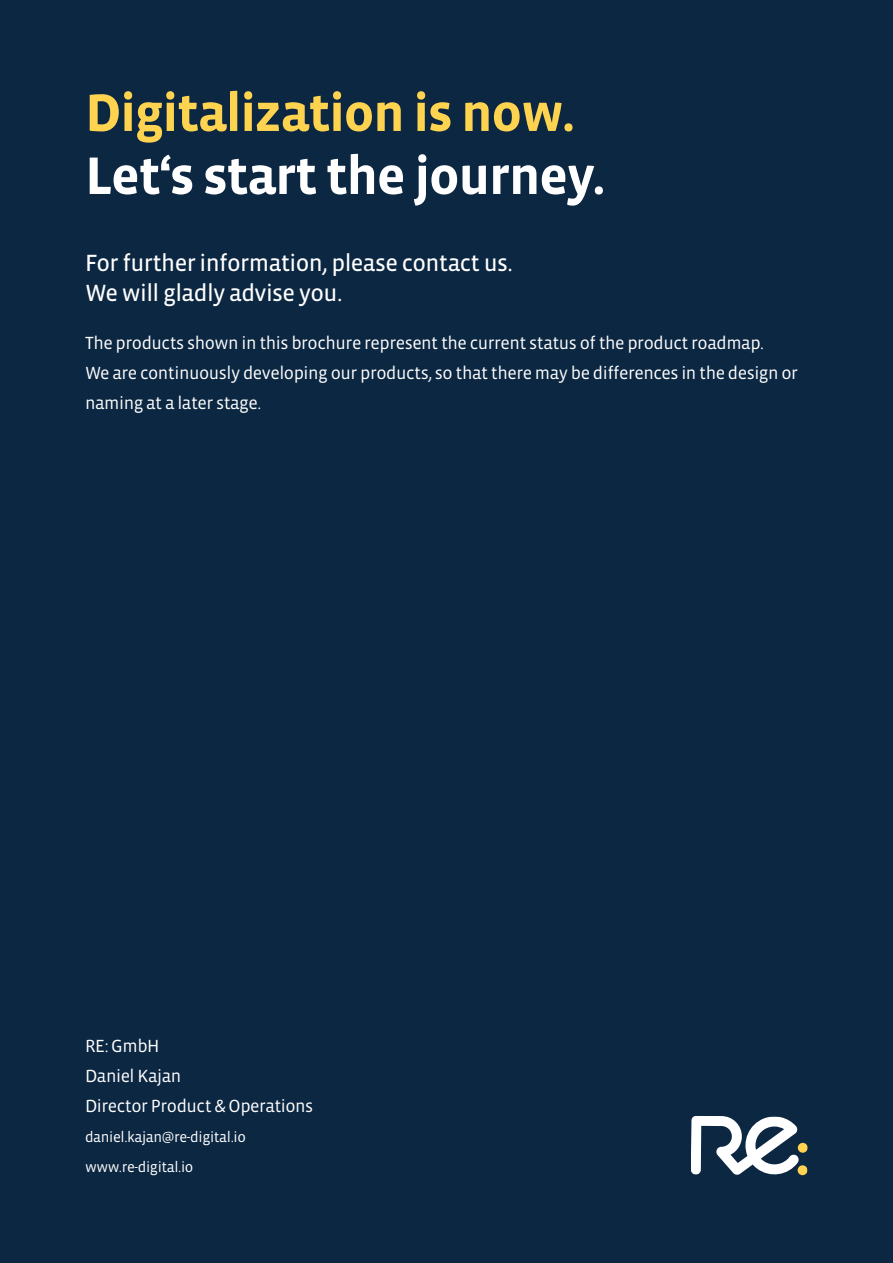
<style>
.page{position:relative;width:893px;height:1263px;background:#0c2742}
.page>*{position:absolute;margin:0;border:0;box-sizing:border-box;transform-origin:0 0}
.t1{font:700 54px "Vista Sans OTCE";letter-spacing:-.025em;color:#fff}
.t2{font:700 54px "Vista Sans OTCE";letter-spacing:-.025em;color:#fed350}
.t3{font:24px/30px "Vista Sans OTCE";letter-spacing:-.025em;color:#fff}
.t4{font:18px/30px "Vista Sans OTCE";letter-spacing:-.025em;color:#fff}
.t5{font:15px/30px "Vista Sans OTCE";letter-spacing:-.025em;color:#fff}
</style>
<div class="page">
<div style="left:798px;top:1165px;width:9px;height:10px;background:#fdd34f;border-radius:50%"></div>
<div style="left:798px;top:1143px;width:10px;height:10px;background:#fdd34f;border-radius:50%"></div>
<svg style="left:691px;top:1116px;width:108px;height:59px"></svg>
<h1 class="t2" style="left:85px;top:82px;width:492px">Digitalization is now.</h1>
<h1 class="t1" style="left:85px;top:145px;width:523px">Let‘s start the journey.</h1>
<h2 class="t3" style="left:85px;top:248px;width:429px">For further information, please contact us.<br>We will gladly advise you.</h2>
<p class="t4" style="left:85px;top:328px;width:714px">The products shown in this brochure represent the current status of the product roadmap.<br>We are continuously developing our products, so that there may be differences in the design or naming at a later stage.</p>
<p class="t4" style="left:85px;top:1031px;width:230px">RE: GmbH<br>Daniel Kajan<br>Director Product &amp; Operations</p>
<p class="t5" style="left:85px;top:1122px;width:162px">daniel.kajan@re-digital.io www.re-digital.io</p>
</div>
